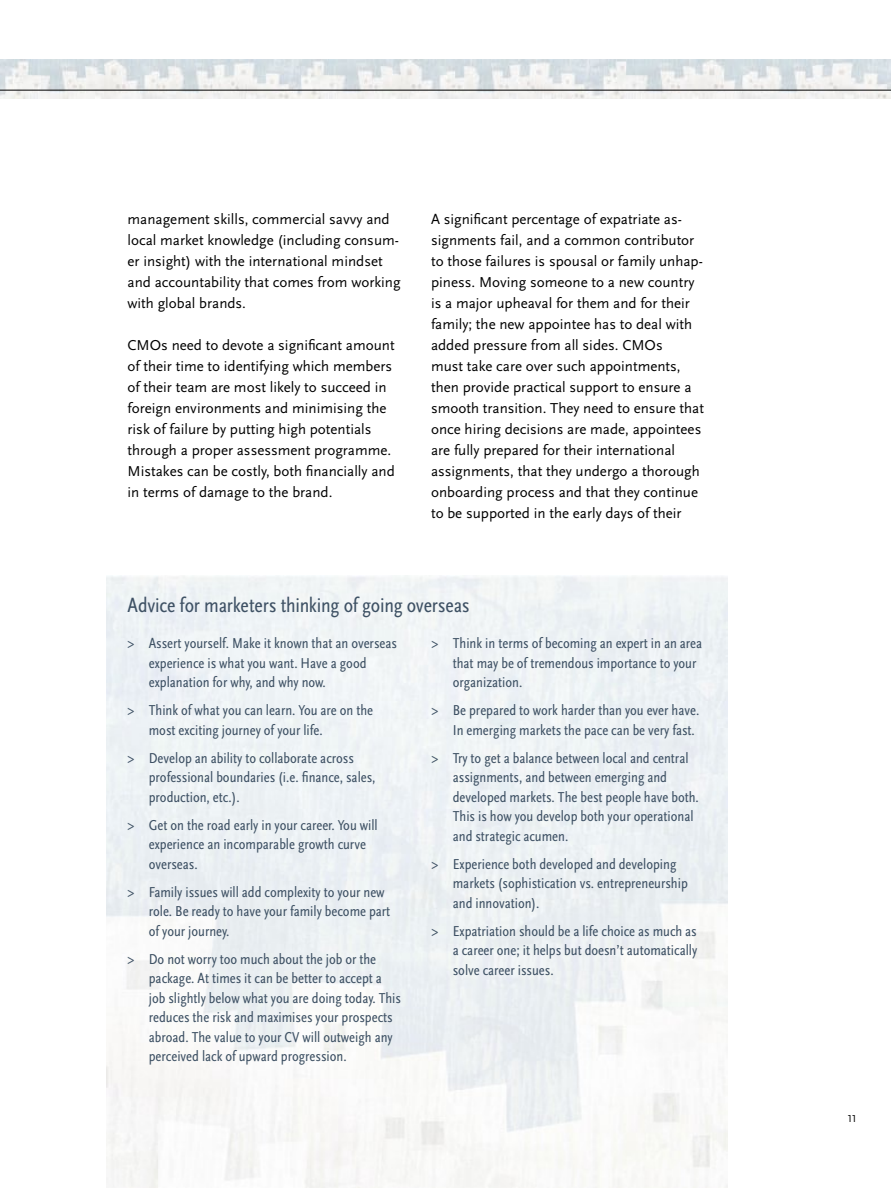
<style>
.page{position:relative;width:891px;height:1188px;background:#fff}
.page>*{position:absolute;margin:0;border:0;box-sizing:border-box;transform-origin:0 0}
.t1{font:condensed 21px "Scala Sans Pro";letter-spacing:-.01em;color:#3e5164}
.t2{font:condensed 15px/19.5px "Scala Sans Pro";color:#3e5164}
.t3{font:15px/21px "Scala Sans Pro";color:#000}
.t4{font:10.5px "Scala Sans Pro";color:#000}
</style>
<div class="page">
<img style="left:0;top:60px;width:891px;height:38px">
<hr style="left:0;top:90px;width:891px;height:1px;background:#000">
<p class="t3" style="left:128px;top:208px;width:275px">management skills, commercial savvy and local market knowledge (including consum&shy;er insight) with the international mindset and accountability that comes from working with global brands.</p>
<p class="t3" style="left:128px;top:334px;width:269px">CMOs need to devote a significant amount of their time to identifying which members of their team are most likely to succeed in foreign environments and minimising the risk of failure by putting high potentials through a proper assessment programme.<br>Mistakes can be costly, both financially and in terms of damage to the brand.</p>
<p class="t3" style="left:431px;top:208px;width:275px">A significant percentage of expatriate as&shy;signments fail, and a common contributor to those failures is spousal or family unhap&shy;piness. Moving someone to a new country is a major upheaval for them and for their family; the new appointee has to deal with added pressure from all sides. CMOs<br>must take care over such appointments, then provide practical support to ensure a smooth transition. They need to ensure that once hiring decisions are made, appointees are fully prepared for their international assignments, that they undergo a thorough onboarding process and that they continue to be supported in the early days of their</p>
<h1 class="t1" style="left:128px;top:593px;width:344px">Advice for marketers thinking of going overseas</h1>
<p class="t2" style="left:149px;top:634px;width:250px;text-indent:-21px">&gt; Assert yourself. Make it known that an overseas experience is what you want. Have a good explanation for why, and why now.</p>
<p class="t2" style="left:149px;top:701px;width:226px;text-indent:-21px">&gt; Think of what you can learn. You are on the most exciting journey of your life.</p>
<p class="t2" style="left:149px;top:748px;width:228px;text-indent:-21px">&gt; Develop an ability to collaborate across professional boundaries (i.e. finance, sales, production, etc.).</p>
<p class="t2" style="left:149px;top:815px;width:230px;text-indent:-21px">&gt; Get on the road early in your career. You will experience an incomparable growth curve overseas.</p>
<p class="t2" style="left:149px;top:882px;width:243px;text-indent:-21px">&gt; Family issues will add complexity to your new role. Be ready to have your family become part of your journey.</p>
<p class="t2" style="left:149px;top:949px;width:254px;text-indent:-21px">&gt; Do not worry too much about the job or the package. At times it can be better to accept a job slightly below what you are doing today. This reduces the risk and maximises your prospects abroad. The value to your CV will outweigh any perceived lack of upward progression.</p>
<p class="t2" style="left:453px;top:634px;width:251px;text-indent:-21px">&gt; Think in terms of becoming an expert in an area that may be of tremendous importance to your organization.</p>
<p class="t2" style="left:432px;top:701px;width:269px;text-align:right">&gt; Be prepared to work harder than you ever have.<br>In emerging markets the pace can be very fast.</p>
<p class="t2" style="left:453px;top:748px;width:248px;text-indent:-21px">&gt; Try to get a balance between local and central assignments, and between emerging and developed markets. The best people have both.<br>This is how you develop both your operational and strategic acumen.</p>
<p class="t2" style="left:453px;top:854px;width:237px;text-indent:-21px">&gt; Experience both developed and developing markets (sophistication vs. entrepreneurship and innovation).</p>
<p class="t2" style="left:453px;top:921px;width:246px;text-align:justify;text-indent:-21px">&gt; Expatriation should be a life choice as much as a career one; it helps but doesn’t automatically solve career issues.</p>
<p class="t4" style="left:848px;top:1112px;width:10px">11</p>
</div>
